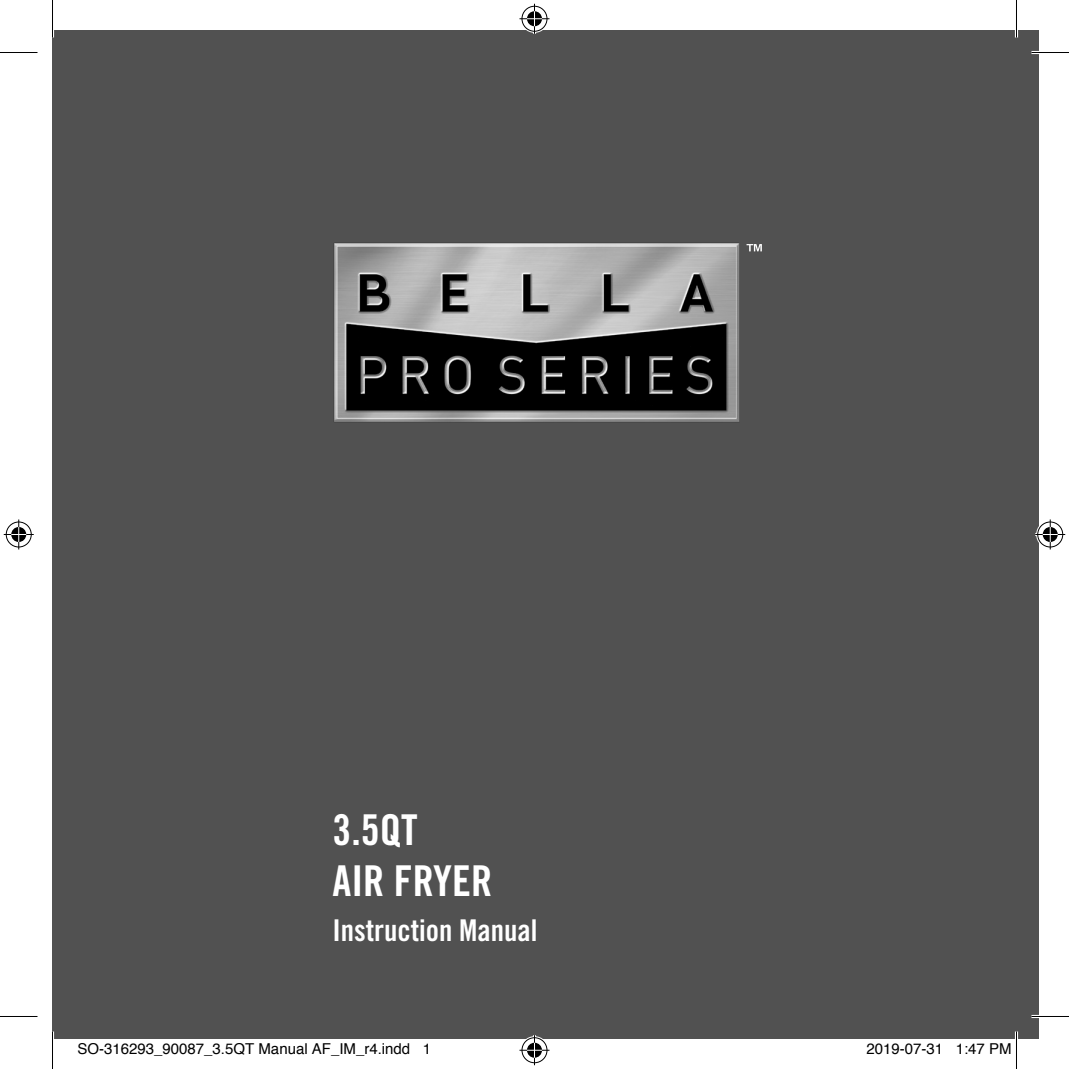
<style>
.page{position:relative;width:1069px;height:1069px;background:#fff}
.page>*{position:absolute;margin:0;border:0;box-sizing:border-box;transform-origin:0 0}
.t1{font:42.5px/51px "Trade Gothic Bold Cond Twenty";color:#fff}
.t2{font:30px "Trade Gothic Bold Cond Twenty";color:#fff}
.t3{font:15px "Helvetica";color:#000}
</style>
<div class="page">
<div style="left:52px;top:30px;width:987px;height:1009px;background:#515151"></div>
<svg style="left:746px;top:244px;width:16px;height:7px"></svg>
<img style="left:334px;top:243px;width:405px;height:179px">
<hr style="left:1031px;top:51px;width:38px;height:3px;background:#fff">
<hr style="left:1031px;top:1015px;width:38px;height:3px;background:#fff">
<hr style="left:51px;top:0;width:3px;height:38px;background:#fff">
<hr style="left:51px;top:1031px;width:3px;height:38px;background:#fff">
<hr style="left:1015px;top:0;width:3px;height:38px;background:#fff">
<hr style="left:1015px;top:1031px;width:3px;height:38px;background:#fff">
<hr style="left:0;top:52px;width:38px;height:1px;background:#000">
<hr style="left:1031px;top:52px;width:38px;height:1px;background:#000">
<hr style="left:0;top:1016px;width:38px;height:1px;background:#000">
<hr style="left:1031px;top:1016px;width:38px;height:1px;background:#000">
<hr style="left:52px;top:0;width:1px;height:38px;background:#000">
<hr style="left:52px;top:1031px;width:1px;height:38px;background:#000">
<hr style="left:1016px;top:0;width:1px;height:38px;background:#000">
<hr style="left:1016px;top:1031px;width:1px;height:38px;background:#000">
<div style="left:520px;top:5px;width:28px;height:28px;border:3px solid #fff;border-radius:50%"></div>
<hr style="left:519px;top:17px;width:30px;height:3px;background:#fff">
<hr style="left:533px;top:4px;width:3px;height:30px;background:#fff">
<div style="left:525px;top:10px;width:18px;height:18px;border:3px solid #fff;border-radius:50%"></div>
<div style="left:522px;top:6px;width:25px;height:26px;border:1px solid #000;border-radius:50%"></div>
<hr style="left:519px;top:18px;width:30px;height:1px;background:#000">
<hr style="left:534px;top:4px;width:1px;height:30px;background:#000">
<svg style="left:527px;top:11px;width:15px;height:15px"></svg>
<div style="left:520px;top:1036px;width:28px;height:28px;border:3px solid #fff;border-radius:50%"></div>
<svg style="left:519px;top:1048px;width:30px;height:4px"></svg>
<hr style="left:533px;top:1035px;width:3px;height:30px;background:#fff">
<div style="left:525px;top:1041px;width:18px;height:18px;border:3px solid #fff;border-radius:50%"></div>
<div style="left:522px;top:1037px;width:25px;height:26px;border:1px solid #000;border-radius:50%"></div>
<hr style="left:519px;top:1050px;width:30px;height:1px;background:#000">
<hr style="left:534px;top:1035px;width:1px;height:30px;background:#000">
<svg style="left:527px;top:1043px;width:15px;height:15px"></svg>
<div style="left:5px;top:520px;width:28px;height:28px;border:3px solid #fff;border-radius:50%"></div>
<hr style="left:4px;top:533px;width:30px;height:3px;background:#fff">
<hr style="left:17px;top:519px;width:3px;height:30px;background:#fff">
<div style="left:10px;top:525px;width:18px;height:18px;border:3px solid #fff;border-radius:50%"></div>
<div style="left:6px;top:522px;width:26px;height:25px;border:1px solid #000;border-radius:50%"></div>
<hr style="left:4px;top:534px;width:30px;height:1px;background:#000">
<hr style="left:18px;top:519px;width:1px;height:30px;background:#000">
<svg style="left:11px;top:527px;width:15px;height:15px"></svg>
<div style="left:1036px;top:520px;width:28px;height:28px;border:3px solid #fff;border-radius:50%"></div>
<hr style="left:1035px;top:533px;width:30px;height:3px;background:#fff">
<svg style="left:1048px;top:519px;width:4px;height:30px"></svg>
<div style="left:1041px;top:525px;width:18px;height:18px;border:3px solid #fff;border-radius:50%"></div>
<div style="left:1037px;top:522px;width:26px;height:25px;border:1px solid #000;border-radius:50%"></div>
<hr style="left:1035px;top:534px;width:30px;height:1px;background:#000">
<hr style="left:1050px;top:519px;width:1px;height:30px;background:#000">
<svg style="left:1043px;top:527px;width:15px;height:15px"></svg>
<h1 class="t1" style="left:333px;top:804px;width:161px">3.5QT<br>AIR FRYER</h1>
<h2 class="t2" style="left:333px;top:912px;width:206px">Instruction Manual</h2>
<p class="t3" style="left:78px;top:1037px;width:355px">SO-316293_90087_3.5QT Manual AF_IM_r4.indd 1</p>
<p class="t3" style="left:866px;top:1037px;width:147px">2019-07-31 1:47 PM</p>
</div>
